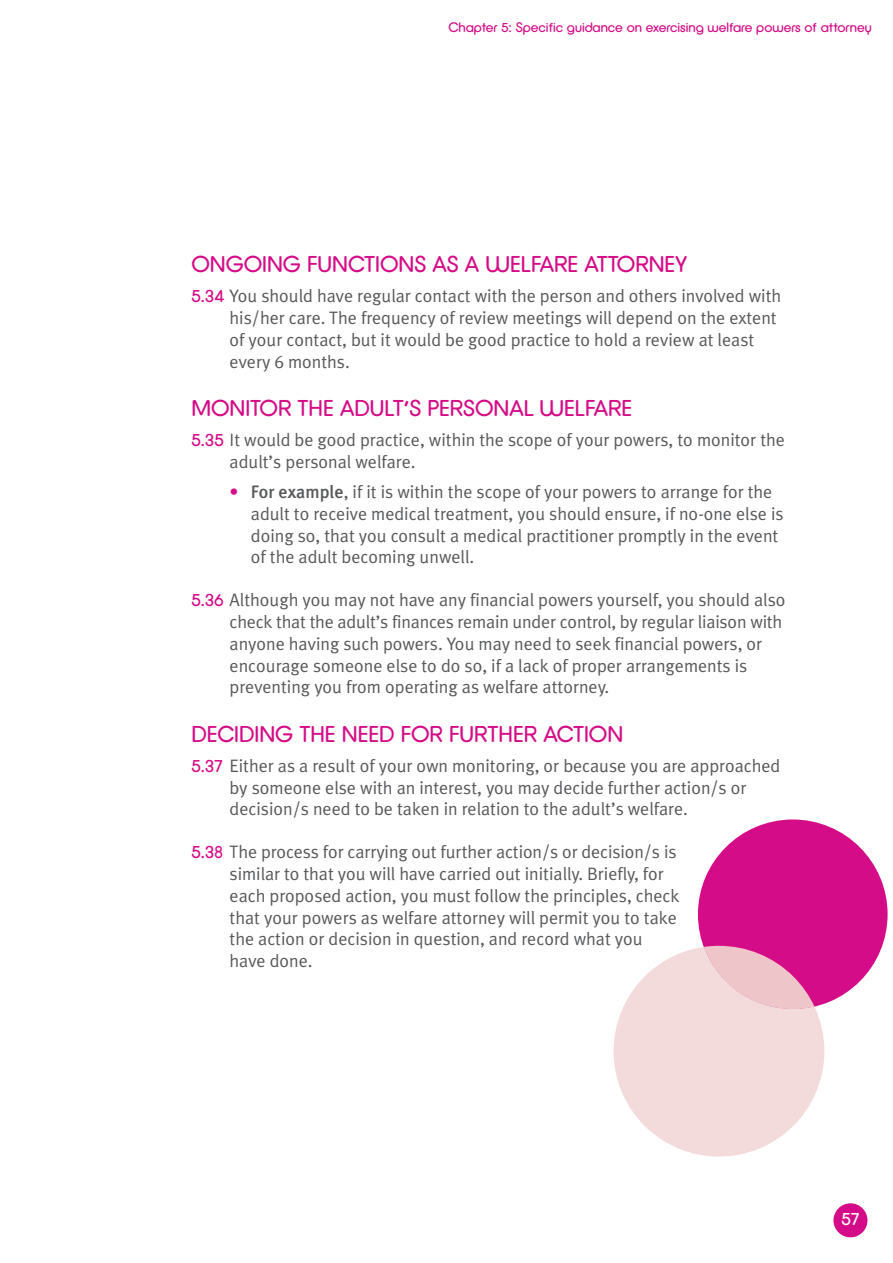
<style>
.page{position:relative;width:893px;height:1263px;background:#fff}
.page>*{position:absolute;margin:0;border:0;box-sizing:border-box;transform-origin:0 0}
.t1{font:22.5px "Defused";color:#d50c87}
.t2{font:18px/21.8px "Meta Plus Normal";color:#58595b}
.t3{font:18px "Defused";color:#fff}
.t4{font:13.5px "Defused";color:#d50c87}
.s1{font-family:"Defused";color:#d50c87}
.s2{color:#d50c87}
.s3{font-family:"Meta Plus";font-weight:500}
</style>
<div class="page">
<div style="left:833px;top:1203px;width:34px;height:34px;background:#d50c87;border-radius:50%"></div>
<div style="left:698px;top:820px;width:189px;height:189px;background:#d50c87;border-radius:50%"></div>
<svg style="left:613px;top:946px;width:211px;height:211px"></svg>
<p class="t4" style="left:448px;top:22px;width:425px">Chapter 5: Specific guidance on exercising welfare powers of attorney</p>
<p class="t1" style="left:191px;top:256px;width:497px">ONGOING FUNCTIONS AS A WELFARE ATTORNEY</p>
<p class="t2" style="left:230px;top:287px;width:553px;text-indent:-38px"><span class="s1">5.34</span> You should have regular contact with the person and others involved with his/her care. The frequency of review meetings will depend on the extent of your contact, but it would be good practice to hold a review at least every 6 months.</p>
<p class="t1" style="left:191px;top:400px;width:442px">MONITOR THE ADULT’S PERSONAL WELFARE</p>
<p class="t2" style="left:230px;top:430px;width:557px;text-indent:-38px"><span class="s1">5.35</span> It would be good practice, within the scope of your powers, to monitor the adult’s personal welfare.</p>
<p class="t2" style="left:251px;top:482px;width:534px;text-indent:-21px"><span class="s2">•</span> <span class="s3">For example</span>, if it is within the scope of your powers to arrange for the adult to receive medical treatment, you should ensure, if no-one else is doing so, that you consult a medical practitioner promptly in the event of the adult becoming unwell.</p>
<p class="t2" style="left:230px;top:591px;width:557px;text-indent:-38px"><span class="s1">5.36</span> Although you may not have any financial powers yourself, you should also check that the adult’s finances remain under control, by regular liaison with anyone having such powers. You may need to seek financial powers, or encourage someone else to do so, if a lack of proper arrangements is preventing you from operating as welfare attorney.</p>
<p class="t1" style="left:191px;top:726px;width:433px">DECIDING THE NEED FOR FURTHER ACTION</p>
<p class="t2" style="left:230px;top:756px;width:552px;text-indent:-38px"><span class="s1">5.37</span> Either as a result of your own monitoring, or because you are approached by someone else with an interest, you may decide further action/s or decision/s need to be taken in relation to the adult’s welfare.</p>
<p class="t2" style="left:230px;top:843px;width:451px;text-indent:-38px"><span class="s1">5.38</span> The process for carrying out further action/s or decision/s is similar to that you will have carried out initially. Briefly, for each proposed action, you must follow the principles, check that your powers as welfare attorney will permit you to take the action or decision in question, and record what you have done.</p>
<p class="t3" style="left:841px;top:1213px;width:19px">57</p>
</div>
